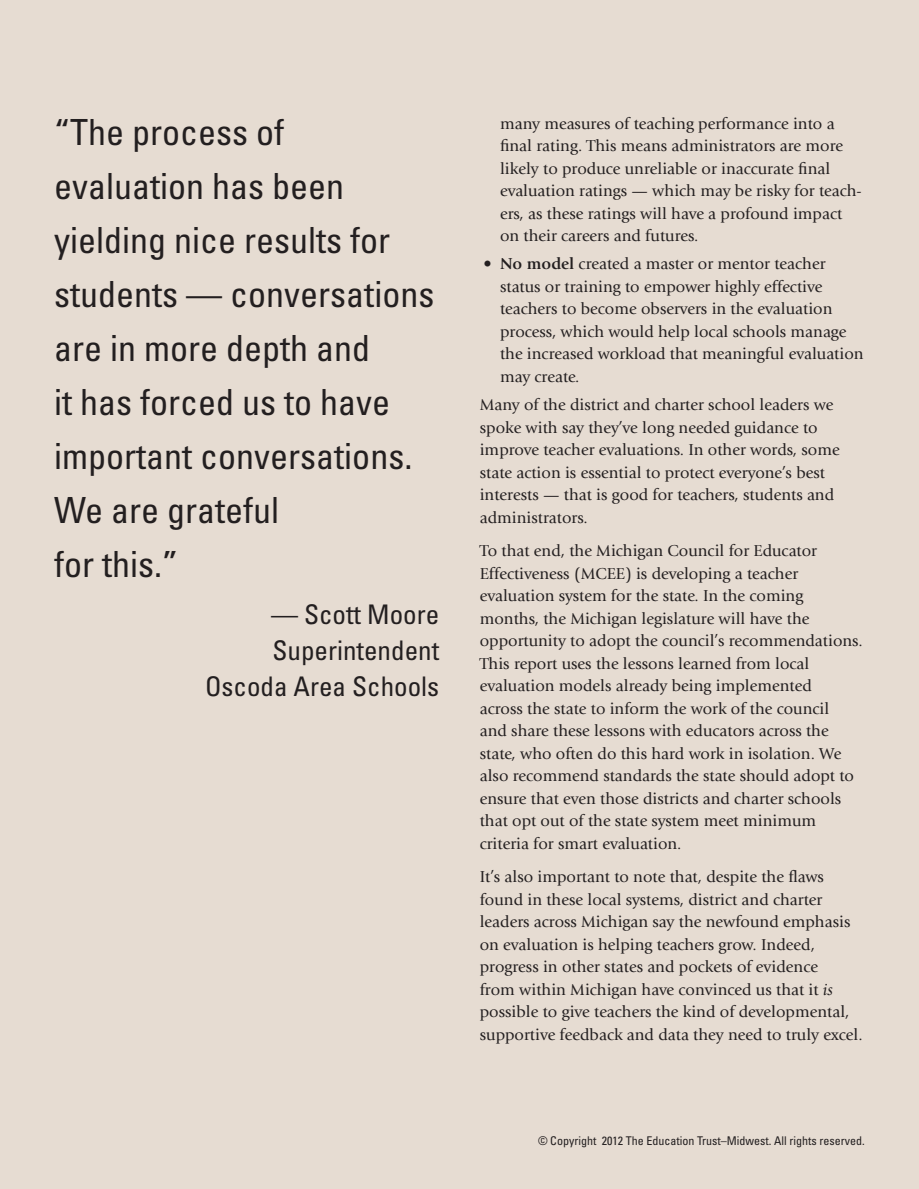
<style>
.page{position:relative;width:919px;height:1189px;background:#fff}
.page>*{position:absolute;margin:0;border:0;box-sizing:border-box;transform-origin:0 0}
.t1{font:condensed 36px/54px "Univers";color:#231f20}
.t2{font:condensed 27px/36px "Univers";color:#231f20;text-align:right}
.t3{font:16.5px/22.5px "Giovanni";color:#231f20}
.t4{font:condensed 12px "Univers";color:#231f20}
.s1{font-weight:700}
.s2{font-style:italic}
</style>
<div class="page">
<div style="left:0;top:0;width:918px;height:1188px;background:#e6dcd2"></div>
<h1 class="t1" style="left:54px;top:105px;width:381px">“The process of evaluation has been yielding nice results for students — conversations are in more depth and<br>it has forced us to have important conversations.<br>We are grateful<br>for this.”</h1>
<h2 class="t2" style="left:205px;top:596px;width:235px">— Scott Moore<br>Superintendent<br>Oscoda Area Schools</h2>
<p class="t3" style="left:500px;top:112px;width:363px">many measures of teaching performance into a final rating. This means administrators are more likely to produce unreliable or inaccurate final evaluation ratings — which may be risky for teach&shy;ers, as these ratings will have a profound impact on their careers and futures.</p>
<p class="t3" style="left:500px;top:253px;width:365px;text-indent:-16px">• <span class="s1">No model</span> created a master or mentor teacher status or training to empower highly effective teachers to become observers in the evaluation process, which would help local schools manage the increased workload that meaningful evaluation may create.</p>
<p class="t3" style="left:479px;top:393px;width:361px">Many of the district and charter school leaders we spoke with say they’ve long needed guidance to improve teacher evaluations. In other words, some state action is essential to protect everyone’s best interests — that is good for teachers, students and administrators.</p>
<p class="t3" style="left:479px;top:539px;width:384px">To that end, the Michigan Council for Educator Effectiveness (MCEE) is developing a teacher evaluation system for the state. In the coming months, the Michigan legislature will have the opportunity to adopt the council’s recommendations.<br>This report uses the lessons learned from local evaluation models already being implemented<br>across the state to inform the work of the council<br>and share these lessons with educators across the state, who often do this hard work in isolation. We also recommend standards the state should adopt to ensure that even those districts and charter schools that opt out of the state system meet minimum criteria for smart evaluation.</p>
<p class="t3" style="left:479px;top:865px;width:384px">It’s also important to note that, despite the flaws found in these local systems, district and charter leaders across Michigan say the newfound emphasis on evaluation is helping teachers grow. Indeed, progress in other states and pockets of evidence<br>from within Michigan have convinced us that it <span class="s2">is </span>possible to give teachers the kind of developmental, supportive feedback and data they need to truly excel.</p>
<p class="t4" style="left:538px;top:1133px;width:328px">© Copyright 2012 The Education Trust–Midwest. All rights reserved.</p>
</div>
